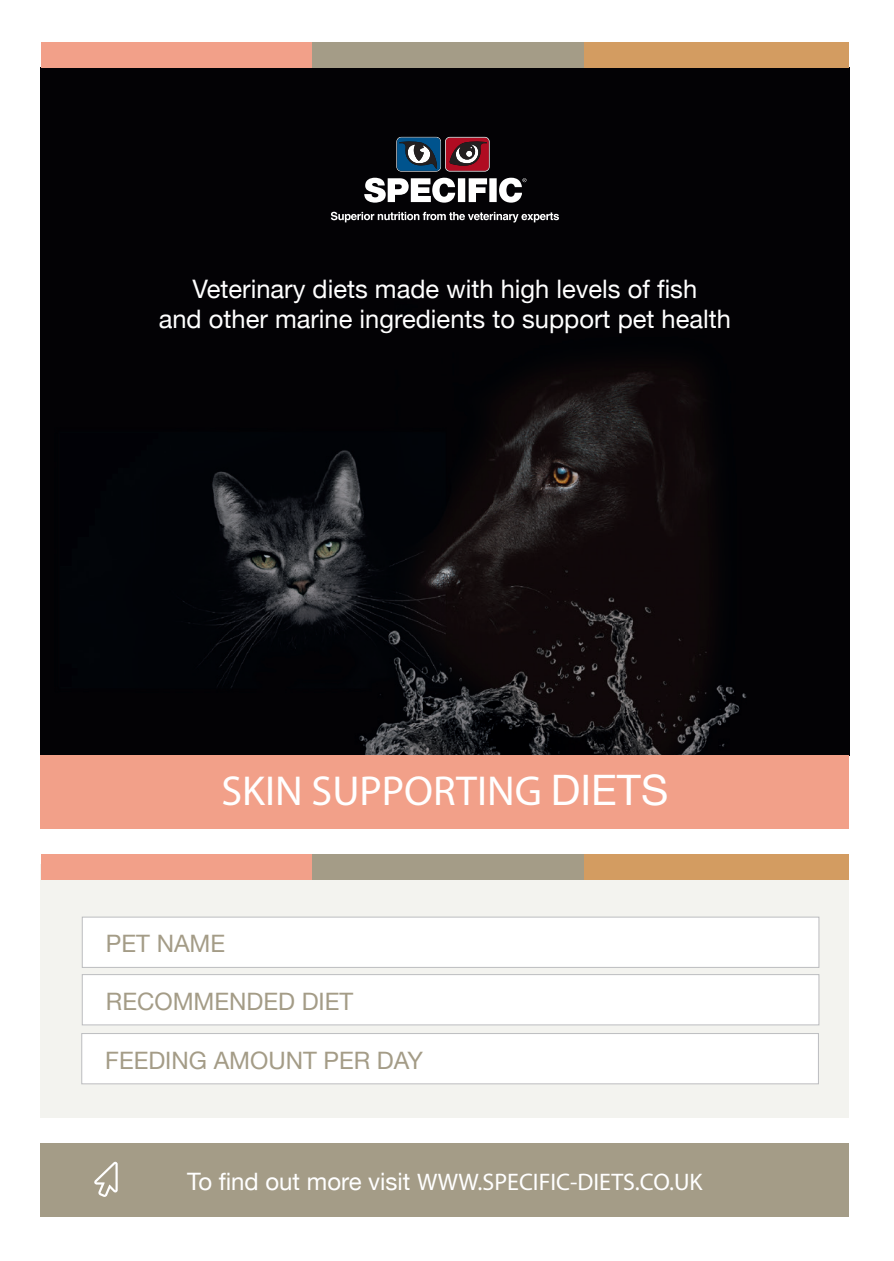
<style>
.page{position:relative;width:894px;height:1261px;background:#fff}
.page>*{position:absolute;margin:0;border:0;box-sizing:border-box;transform-origin:0 0}
.t1{font:42px "Myriad Pro";color:#fff}
.t2{font:25.5px/30px "Helvetica Neue";color:#fff;text-align:center}
.t3{font:24px "Myriad Pro";color:#fff}
.t4{font:24px "Helvetica Neue";color:#a49c87}
.s1{font-family:"Helvetica Neue"}
</style>
<div class="page">
<img style="left:41px;top:68px;width:808px;height:687px">
<div style="left:41px;top:755px;width:808px;height:74px;background:#f2a089"></div>
<div style="left:41px;top:864px;width:808px;height:254px;background:#f3f3ef"></div>
<svg style="left:364px;top:178px;width:162px;height:25px"></svg>
<svg style="left:331px;top:212px;width:228px;height:10px;background:#59585a"></svg>
<svg style="left:396px;top:137px;width:93px;height:35px;background:#5d485d"></svg>
<div style="left:82px;top:916px;width:737px;height:52px;background:#fff;border:1px solid #bcbdc0"></div>
<div style="left:82px;top:974px;width:737px;height:51px;background:#fff;border:1px solid #bcbdc0"></div>
<div style="left:81px;top:1033px;width:737px;height:51px;background:#fff;border:1px solid #bcbdc0"></div>
<div style="left:41px;top:1143px;width:808px;height:74px;background:#a49c87"></div>
<svg style="left:94px;top:1161px;width:24px;height:36px"></svg>
<div style="left:41px;top:42px;width:271px;height:26px;background:#f2a089"></div>
<div style="left:312px;top:42px;width:272px;height:26px;background:#a49c87"></div>
<div style="left:584px;top:42px;width:265px;height:26px;background:#d39c61"></div>
<div style="left:41px;top:854px;width:271px;height:26px;background:#f2a089"></div>
<div style="left:312px;top:854px;width:272px;height:26px;background:#a49c87"></div>
<div style="left:584px;top:854px;width:265px;height:26px;background:#d39c61"></div>
<p class="t2" style="left:159px;top:274px;width:574px">Veterinary diets made with high levels of fish<br>and other marine ingredients to support pet health</p>
<p class="t1" style="left:221px;top:764px;width:448px">SKIN SUPPORTING <span class="s1">DIETS</span></p>
<p class="t4" style="left:106px;top:929px;width:121px">PET NAME</p>
<p class="t4" style="left:106px;top:987px;width:249px">RECOMMENDED DIET</p>
<p class="t4" style="left:105px;top:1045px;width:319px">FEEDING AMOUNT PER DAY</p>
<p class="t3" style="left:187px;top:1167px;width:517px"><span class="s1">To find out more visit</span> WWW.SPECIFIC-DIETS.CO.UK</p>
</div>
